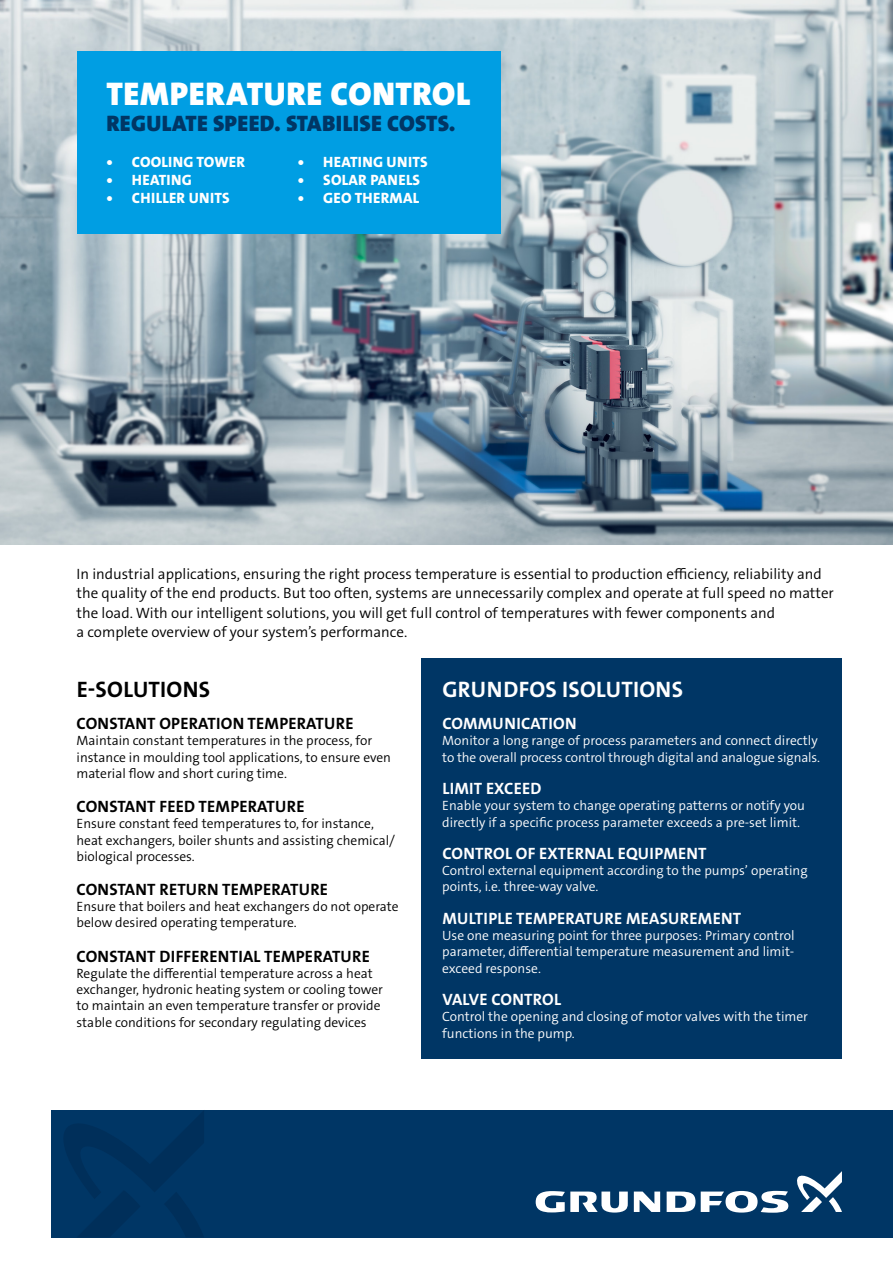
<style>
.page{position:relative;width:893px;height:1263px;background:#fff}
.page>*{position:absolute;margin:0;border:0;box-sizing:border-box;transform-origin:0 0}
.t1{font:33px "Grundfos The Sans V2 OT 9 BL";letter-spacing:.02em;color:#fff}
.t2{font:22.5px "Grundfos The Sans V2 OT 9 BL";letter-spacing:.015em;color:#003665}
.t3{font:22.5px "Grundfos The Sans V2 OT 7 B";letter-spacing:.015em;color:#fff}
.t4{font:22.5px "Grundfos The Sans V2 OT 7 B";letter-spacing:.015em;color:#000}
.t5{font:16.5px "Grundfos The Sans V2 OT 7 B";letter-spacing:.015em;color:#000}
.t6{font:16.5px "Grundfos The Sans V2 OT 7 B";letter-spacing:.015em;color:#fff}
.t7{font:15px/19.5px "Grundfos The Sans V2 OT 4 SL";color:#000}
.t8{font:15px "Grundfos The Sans V2 OT 8 XB";letter-spacing:.015em;color:#fff}
.t9{font:13.5px/16.2px "Grundfos The Sans V2 OT 4 SL";color:#000}
.t10{font:13.5px/16.2px "Grundfos The Sans V2 OT 4 SL";color:#fff}
</style>
<div class="page">
<img style="left:0;top:0;width:893px;height:544px">
<div style="left:77px;top:51px;width:423px;height:182px;background:#009ee3"></div>
<div style="left:421px;top:659px;width:421px;height:400px;background:#003665"></div>
<div style="left:51px;top:1110px;width:842px;height:127px;background:#003665"></div>
<svg style="left:634px;top:1191px;width:26px;height:21px"></svg>
<svg style="left:667px;top:1191px;width:28px;height:21px"></svg>
<svg style="left:536px;top:1191px;width:92px;height:21px"></svg>
<svg style="left:701px;top:1191px;width:87px;height:22px"></svg>
<svg style="left:797px;top:1171px;width:45px;height:41px"></svg>
<svg style="left:64px;top:1111px;width:140px;height:126px"></svg>
<h1 class="t1" style="left:107px;top:73px;width:365px">TEMPERATURE CONTROL</h1>
<h2 class="t2" style="left:106px;top:109px;width:351px">REGULATE SPEED. STABILISE COSTS.</h2>
<p class="t8" style="left:106px;top:153px;width:140px">• COOLING TOWER</p>
<p class="t8" style="left:106px;top:171px;width:87px">• HEATING</p>
<p class="t8" style="left:106px;top:189px;width:125px">• CHILLER UNITS</p>
<p class="t8" style="left:298px;top:153px;width:131px">• HEATING UNITS</p>
<p class="t8" style="left:298px;top:171px;width:124px">• SOLAR PANELS</p>
<p class="t8" style="left:298px;top:189px;width:123px">• GEO THERMAL</p>
<p class="t7" style="left:77px;top:564px;width:759px">In industrial applications, ensuring the right process temperature is essential to production efficiency, reliability and the quality of the end products. But too often, systems are unnecessarily complex and operate at full speed no matter the load. With our intelligent solutions, you will get full control of temperatures with fewer components and<br>a complete overview of your system’s performance.</p>
<h2 class="t3" style="left:442px;top:674px;width:242px">GRUNDFOS ISOLUTIONS</h2>
<p class="t6" style="left:442px;top:713px;width:136px">COMMUNICATION</p>
<p class="t10" style="left:442px;top:733px;width:379px">Monitor a long range of process parameters and connect directly to the overall process control through digital and analogue signals.</p>
<p class="t6" style="left:442px;top:778px;width:101px">LIMIT EXCEED</p>
<p class="t10" style="left:442px;top:798px;width:364px">Enable your system to change operating patterns or notify you directly if a specific process parameter exceeds a pre-set limit.</p>
<p class="t6" style="left:442px;top:843px;width:266px">CONTROL OF EXTERNAL EQUIPMENT</p>
<p class="t10" style="left:442px;top:863px;width:367px">Control external equipment according to the pumps’ operating points, i.e. three-way valve.</p>
<p class="t6" style="left:442px;top:908px;width:300px">MULTIPLE TEMPERATURE MEASUREMENT</p>
<p class="t10" style="left:442px;top:928px;width:354px;text-align:justify">Use one measuring point for three purposes: Primary control parameter, differential temperature measurement and limit&shy;exceed response.</p>
<p class="t6" style="left:442px;top:989px;width:120px">VALVE CONTROL</p>
<p class="t10" style="left:442px;top:1009px;width:367px">Control the opening and closing of motor valves with the timer functions in the pump.</p>
<h2 class="t4" style="left:77px;top:674px;width:135px">E-SOLUTIONS</h2>
<p class="t5" style="left:77px;top:713px;width:278px">CONSTANT OPERATION TEMPERATURE</p>
<p class="t9" style="left:77px;top:733px;width:316px">Maintain constant temperatures in the process, for instance in moulding tool applications, to ensure even material flow and short curing time.</p>
<p class="t5" style="left:77px;top:796px;width:229px">CONSTANT FEED TEMPERATURE</p>
<p class="t9" style="left:77px;top:816px;width:320px">Ensure constant feed temperatures to, for instance, heat exchangers, boiler shunts and assisting chemical/ biological processes.</p>
<p class="t5" style="left:77px;top:879px;width:253px">CONSTANT RETURN TEMPERATURE</p>
<p class="t9" style="left:77px;top:899px;width:323px">Ensure that boilers and heat exchangers do not operate below desired operating temperature.</p>
<p class="t5" style="left:77px;top:946px;width:295px">CONSTANT DIFFERENTIAL TEMPERATURE</p>
<p class="t9" style="left:77px;top:965px;width:308px">Regulate the differential temperature across a heat exchanger, hydronic heating system or cooling tower to maintain an even temperature transfer or provide stable conditions for secondary regulating devices</p>
</div>
